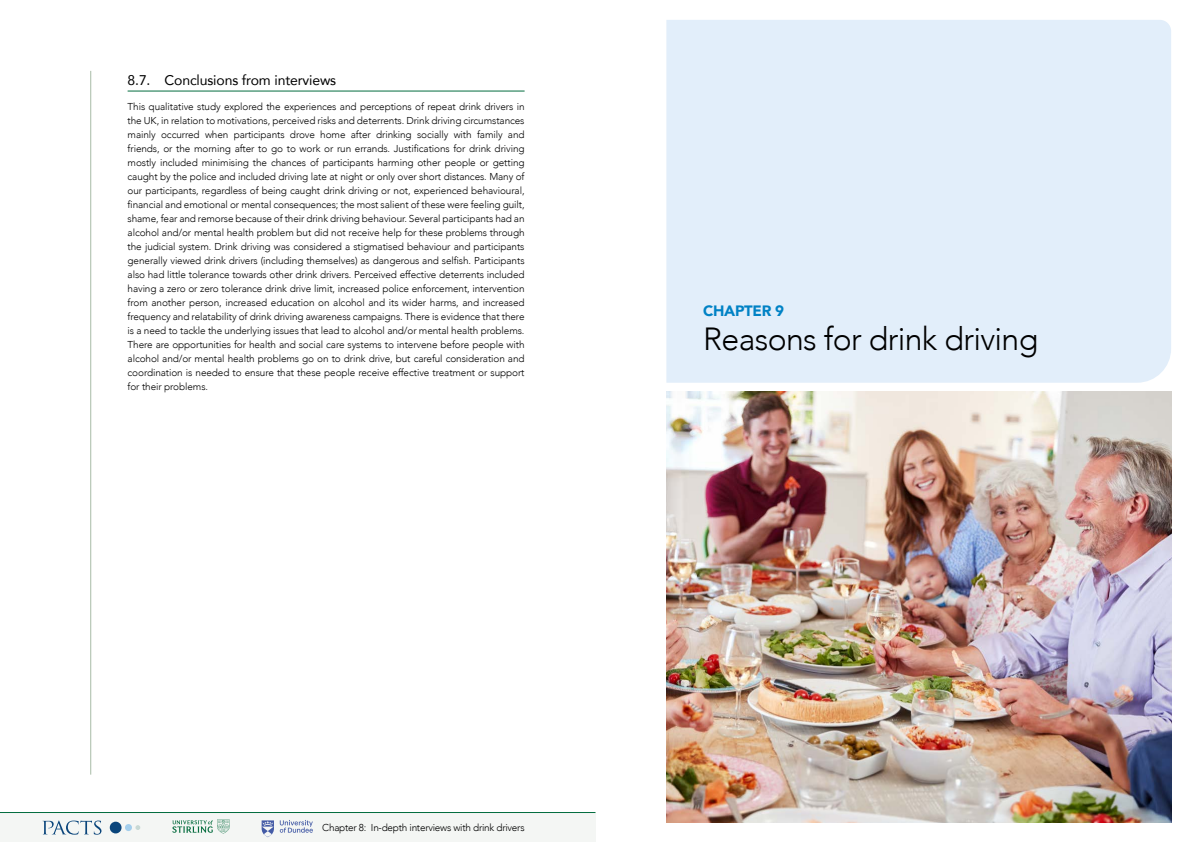
<style>
.page{position:relative;width:1191px;height:842px;background:#fff}
.page>*{position:absolute;margin:0;border:0;box-sizing:border-box;transform-origin:0 0}
.t1{font:300 32px "Avenir";letter-spacing:-.02em;color:#000}
.t2{font:900 15px "Avenir";letter-spacing:-.02em;color:#0082c5}
.t3{font:14px "Avenir";letter-spacing:-.01em;color:#000}
.t4{font:300 10px/14px "Avenir";letter-spacing:-.01em;color:#000;text-align:justify}
</style>
<div class="page">
<div style="left:666px;top:20px;width:505px;height:363px;background:#e2eefa"></div>
<div style="left:0;top:812px;width:595px;height:30px;background:#f4f6f4"></div>
<div style="left:125px;top:824px;width:7px;height:7px;background:#a3ceec;border-radius:50%"></div>
<svg style="left:135px;top:825px;width:5px;height:5px"></svg>
<svg style="left:110px;top:822px;width:12px;height:11px"></svg>
<svg style="left:43px;top:820px;width:58px;height:15px"></svg>
<hr style="left:0;top:812px;width:595px;height:1px;background:#036d3e">
<hr style="left:90px;top:71px;width:1px;height:704px;background:#a8bba6">
<svg style="left:262px;top:820px;width:12px;height:17px"></svg>
<svg style="left:280px;top:820px;width:33px;height:13px"></svg>
<svg style="left:172px;top:819px;width:57px;height:15px"></svg>
<img style="left:666px;top:391px;width:505px;height:431px">
<hr style="left:128px;top:91px;width:396px;height:1px;background:#036d3e">
<h3 class="t3" style="left:128px;top:69px;width:210px">8.7. Conclusions from interviews</h3>
<p class="t4" style="left:128px;top:100px;width:398px">This qualitative study explored the experiences and perceptions of repeat drink drivers in the UK, in relation to motivations, perceived risks and deterrents. Drink driving circumstances mainly occurred when participants drove home after drinking socially with family and friends, or the morning after to go to work or run errands. Justifications for drink driving mostly included minimising the chances of participants harming other people or getting caught by the police and included driving late at night or only over short distances. Many of our participants, regardless of being caught drink driving or not, experienced behavioural, financial and emotional or mental consequences; the most salient of these were feeling guilt, shame, fear and remorse because of their drink driving behaviour. Several participants had an alcohol and/or mental health problem but did not receive help for these problems through the judicial system. Drink driving was considered a stigmatised behaviour and participants generally viewed drink drivers (including themselves) as dangerous and selfish. Participants also had little tolerance towards other drink drivers. Perceived effective deterrents included having a zero or zero tolerance drink drive limit, increased police enforcement, intervention from another person, increased education on alcohol and its wider harms, and increased frequency and relatability of drink driving awareness campaigns. There is evidence that there is a need to tackle the underlying issues that lead to alcohol and/or mental health problems.<br>There are opportunities for health and social care systems to intervene before people with alcohol and/or mental health problems go on to drink drive, but careful consideration and coordination is needed to ensure that these people receive effective treatment or support for their problems.</p>
<p class="t4" style="left:322px;top:821px;width:204px">Chapter 8: In-depth interviews with drink drivers</p>
<h2 class="t2" style="left:703px;top:298px;width:82px">CHAPTER 9</h2>
<h1 class="t1" style="left:703px;top:320px;width:336px">Reasons for drink driving</h1>
</div>
